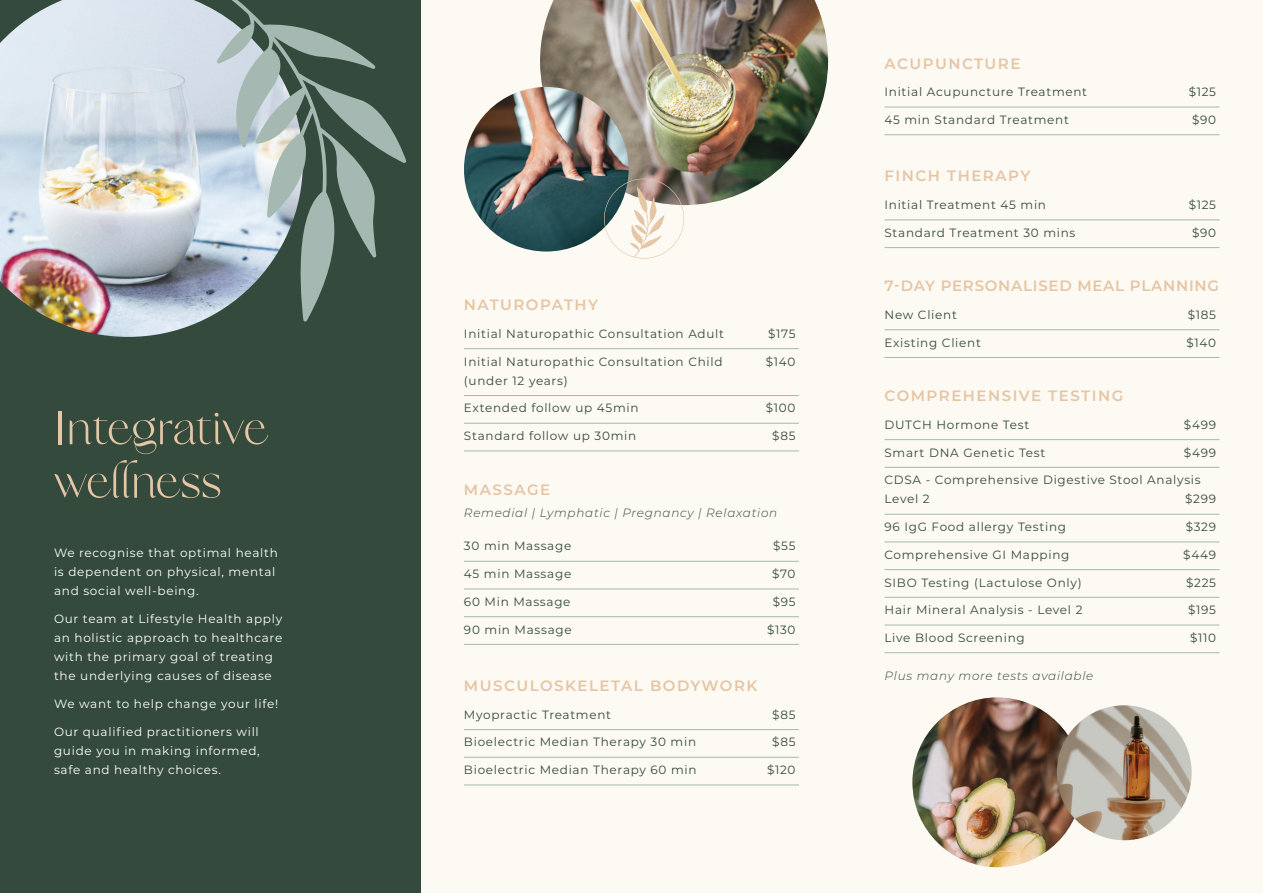
<style>
.page{position:relative;width:1263px;height:893px;background:#fff}
.page>*{position:absolute;margin:0;border:0;box-sizing:border-box;transform-origin:0 0}
.t1{font:68.1px/53.4px "Frunchy";letter-spacing:-.01em;color:#e5c6a5}
.t2{font:600 15px "Montserrat";letter-spacing:.1em;color:#e5c6a5}
.t3{font:600 15px "Montserrat";letter-spacing:.05em;color:#e5c6a5}
.t4{font:12px/19.2px "Montserrat";letter-spacing:.06em;color:#334a3c}
.t5{font:12px/19.2px "Montserrat";letter-spacing:.06em;color:#fff}
.t6{font:italic 300 12px "Montserrat";letter-spacing:.06em;color:#334a3c}
</style>
<div class="page">
<div style="left:421px;top:0;width:842px;height:893px;background:#fdf9f3"></div>
<div style="left:0;top:0;width:421px;height:893px;background:#334a3c"></div>
<img style="left:540px;top:0;width:288px;height:205px">
<img style="left:0;top:0;width:217px;height:337px">
<svg style="left:217px;top:0;width:189px;height:322px"></svg>
<hr style="left:464px;top:348px;width:335px;height:1px;background:#a5b9b2">
<hr style="left:464px;top:395px;width:335px;height:1px;background:#a5b9b2">
<hr style="left:464px;top:423px;width:335px;height:1px;background:#a5b9b2">
<hr style="left:464px;top:451px;width:335px;height:1px;background:#a5b9b2">
<hr style="left:464px;top:561px;width:335px;height:1px;background:#a5b9b2">
<hr style="left:464px;top:589px;width:335px;height:1px;background:#a5b9b2">
<hr style="left:464px;top:616px;width:335px;height:1px;background:#a5b9b2">
<hr style="left:464px;top:644px;width:335px;height:1px;background:#a5b9b2">
<hr style="left:464px;top:729px;width:335px;height:1px;background:#a5b9b2">
<hr style="left:464px;top:757px;width:335px;height:1px;background:#a5b9b2">
<hr style="left:464px;top:785px;width:335px;height:1px;background:#a5b9b2">
<hr style="left:884px;top:107px;width:335px;height:1px;background:#a5b9b2">
<hr style="left:884px;top:134px;width:335px;height:1px;background:#a5b9b2">
<hr style="left:884px;top:220px;width:335px;height:1px;background:#a5b9b2">
<hr style="left:884px;top:247px;width:335px;height:1px;background:#a5b9b2">
<hr style="left:884px;top:329px;width:335px;height:1px;background:#a5b9b2">
<hr style="left:884px;top:357px;width:335px;height:1px;background:#a5b9b2">
<hr style="left:884px;top:439px;width:335px;height:1px;background:#a5b9b2">
<hr style="left:884px;top:467px;width:335px;height:1px;background:#a5b9b2">
<hr style="left:884px;top:514px;width:335px;height:1px;background:#a5b9b2">
<hr style="left:884px;top:542px;width:335px;height:1px;background:#a5b9b2">
<hr style="left:884px;top:569px;width:335px;height:1px;background:#a5b9b2">
<hr style="left:884px;top:597px;width:335px;height:1px;background:#a5b9b2">
<hr style="left:884px;top:625px;width:335px;height:1px;background:#a5b9b2">
<hr style="left:884px;top:652px;width:335px;height:1px;background:#a5b9b2">
<img style="left:912px;top:697px;width:170px;height:170px;border-radius:85px">
<img style="left:1057px;top:705px;width:135px;height:135px;border-radius:67px">
<img style="left:464px;top:87px;width:164px;height:165px;border-radius:82px">
<svg style="left:604px;top:179px;width:80px;height:80px"></svg>
<h1 class="t1" style="left:54px;top:401px;width:216px">Integrative wellness</h1>
<p class="t5" style="left:54px;top:542px;width:225px">We recognise that optimal health is dependent on physical, mental and social well-being.</p>
<p class="t5" style="left:54px;top:608px;width:230px">Our team at Lifestyle Health apply an holistic approach to healthcare with the primary goal of treating the underlying causes of disease</p>
<p class="t5" style="left:54px;top:694px;width:226px">We want to help change your life!</p>
<p class="t5" style="left:54px;top:721px;width:207px;text-align:justify">Our qualified practitioners will guide you in making informed, safe and healthy choices.</p>
<p class="t2" style="left:464px;top:294px;width:136px">NATUROPATHY</p>
<p class="t4" style="left:464px;top:324px;width:262px">Initial Naturopathic Consultation Adult</p>
<p class="t4" style="left:768px;top:324px;width:29px">$175</p>
<p class="t4" style="left:464px;top:351px;width:260px">Initial Naturopathic Consultation Child</p>
<p class="t4" style="left:766px;top:351px;width:31px">$140</p>
<p class="t4" style="left:464px;top:370px;width:105px">(under 12 years)</p>
<p class="t4" style="left:464px;top:398px;width:176px">Extended follow up 45min</p>
<p class="t4" style="left:766px;top:398px;width:31px">$100</p>
<p class="t4" style="left:464px;top:426px;width:174px">Standard follow up 30min</p>
<p class="t4" style="left:772px;top:426px;width:25px">$85</p>
<p class="t2" style="left:464px;top:479px;width:88px">MASSAGE</p>
<p class="t6" style="left:464px;top:504px;width:315px">Remedial | Lymphatic | Pregnancy | Relaxation</p>
<p class="t4" style="left:464px;top:536px;width:109px">30 min Massage</p>
<p class="t4" style="left:773px;top:536px;width:24px">$55</p>
<p class="t4" style="left:464px;top:564px;width:109px">45 min Massage</p>
<p class="t4" style="left:772px;top:564px;width:25px">$70</p>
<p class="t4" style="left:464px;top:592px;width:108px">60 Min Massage</p>
<p class="t4" style="left:773px;top:592px;width:24px">$95</p>
<p class="t4" style="left:464px;top:619px;width:109px">90 min Massage</p>
<p class="t4" style="left:767px;top:619px;width:30px">$130</p>
<p class="t2" style="left:464px;top:675px;width:295px">MUSCULOSKELETAL BODYWORK</p>
<p class="t4" style="left:464px;top:704px;width:149px">Myopractic Treatment</p>
<p class="t4" style="left:772px;top:704px;width:25px">$85</p>
<p class="t4" style="left:464px;top:732px;width:234px">Bioelectric Median Therapy 30 min</p>
<p class="t4" style="left:772px;top:732px;width:25px">$85</p>
<p class="t4" style="left:464px;top:760px;width:234px">Bioelectric Median Therapy 60 min</p>
<p class="t4" style="left:767px;top:760px;width:30px">$120</p>
<p class="t2" style="left:884px;top:53px;width:137px">ACUPUNCTURE</p>
<p class="t4" style="left:884px;top:82px;width:204px">Initial Acupuncture Treatment</p>
<p class="t4" style="left:1189px;top:82px;width:29px">$125</p>
<p class="t4" style="left:884px;top:110px;width:186px">45 min Standard Treatment</p>
<p class="t4" style="left:1192px;top:110px;width:25px">$90</p>
<p class="t2" style="left:884px;top:165px;width:147px">FINCH THERAPY</p>
<p class="t4" style="left:884px;top:195px;width:163px">Initial Treatment 45 min</p>
<p class="t4" style="left:1189px;top:195px;width:29px">$125</p>
<p class="t4" style="left:884px;top:222px;width:192px">Standard Treatment 30 mins</p>
<p class="t4" style="left:1192px;top:222px;width:25px">$90</p>
<p class="t3" style="left:884px;top:275px;width:336px">7-DAY PERSONALISED MEAL PLANNING</p>
<p class="t4" style="left:884px;top:305px;width:74px">New Client</p>
<p class="t4" style="left:1188px;top:305px;width:30px">$185</p>
<p class="t4" style="left:884px;top:332px;width:98px">Existing Client</p>
<p class="t4" style="left:1186px;top:332px;width:31px">$140</p>
<p class="t2" style="left:884px;top:385px;width:240px">COMPREHENSIVE TESTING</p>
<p class="t4" style="left:884px;top:414px;width:146px">DUTCH Hormone Test</p>
<p class="t4" style="left:1184px;top:414px;width:34px">$499</p>
<p class="t4" style="left:884px;top:442px;width:162px">Smart DNA Genetic Test</p>
<p class="t4" style="left:1184px;top:442px;width:34px">$499</p>
<p class="t4" style="left:884px;top:470px;width:318px">CDSA - Comprehensive Digestive Stool Analysis<br>Level 2</p>
<p class="t4" style="left:1185px;top:489px;width:32px">$299</p>
<p class="t4" style="left:884px;top:517px;width:183px">96 IgG Food allergy Testing</p>
<p class="t4" style="left:1186px;top:517px;width:32px">$329</p>
<p class="t4" style="left:884px;top:544px;width:187px">Comprehensive GI Mapping</p>
<p class="t4" style="left:1183px;top:544px;width:34px">$449</p>
<p class="t4" style="left:884px;top:572px;width:199px">SIBO Testing (Lactulose Only)</p>
<p class="t4" style="left:1186px;top:572px;width:31px">$225</p>
<p class="t4" style="left:884px;top:600px;width:200px">Hair Mineral Analysis - Level 2</p>
<p class="t4" style="left:1188px;top:600px;width:29px">$195</p>
<p class="t4" style="left:884px;top:628px;width:142px">Live Blood Screening</p>
<p class="t4" style="left:1190px;top:628px;width:28px">$110</p>
<p class="t6" style="left:884px;top:668px;width:210px">Plus many more tests available</p>
</div>
